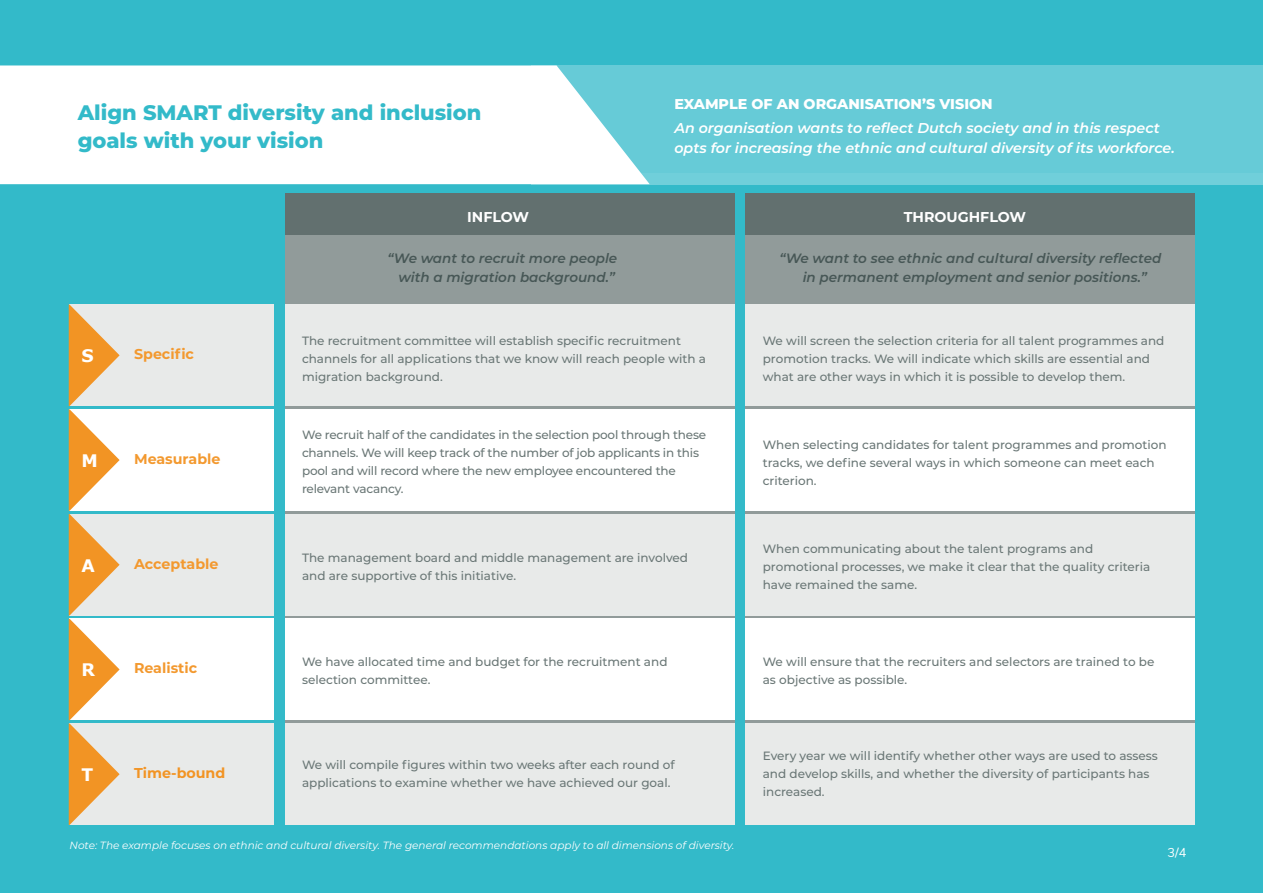
<style>
.page{position:relative;width:1263px;height:893px;background:#33bac9}
.page>*{position:absolute;margin:0;border:0;box-sizing:border-box;transform-origin:0 0}
.t1{font:800 21px/28.5px "Montserrat";color:#33bac9}
.t2{font:700 17.25px "Verdana";color:#fff}
.t3{font:italic 600 14.25px/19.5px "Montserrat";color:#fff}
.t4{font:700 14.25px "Montserrat";color:#f3992f}
.t5{font:800 14.25px "Montserrat";color:#fff}
.t6{font:700 14.25px "Montserrat";color:#fff}
.t7{font:700 14.25px "Montserrat";color:#f29424}
.t8{font:italic 600 13.5px/19.5px "Montserrat";color:#475756;text-align:right}
.t9{font:12.75px "Nunito";color:#fff}
.t10{font:500 12px/18px "Montserrat";color:#6a7776}
.t11{font:italic 10.5px "Montserrat";color:#fff}
</style>
<div class="page">
<div style="left:285px;top:194px;width:449px;height:631px;background:#919b9a"></div>
<div style="left:746px;top:194px;width:449px;height:631px;background:#919b9a"></div>
<div style="left:746px;top:305px;width:449px;height:101px;background:#e8eae9"></div>
<div style="left:285px;top:305px;width:449px;height:101px;background:#e8eae9"></div>
<div style="left:746px;top:723px;width:449px;height:102px;background:#e8eae9"></div>
<div style="left:285px;top:723px;width:449px;height:102px;background:#e8eae9"></div>
<div style="left:746px;top:514px;width:449px;height:101px;background:#e8eae9"></div>
<div style="left:285px;top:514px;width:449px;height:101px;background:#e8eae9"></div>
<div style="left:69px;top:305px;width:204px;height:101px;background:#e8eae9"></div>
<div style="left:69px;top:409px;width:204px;height:102px;background:#fff"></div>
<div style="left:69px;top:514px;width:204px;height:101px;background:#e8eae9"></div>
<div style="left:69px;top:619px;width:204px;height:101px;background:#fff"></div>
<div style="left:69px;top:723px;width:204px;height:102px;background:#e8eae9"></div>
<svg style="left:69px;top:305px;width:51px;height:520px"></svg>
<div style="left:746px;top:619px;width:449px;height:101px;background:#fff"></div>
<div style="left:285px;top:619px;width:449px;height:101px;background:#fff"></div>
<div style="left:746px;top:409px;width:449px;height:102px;background:#fff"></div>
<div style="left:285px;top:409px;width:449px;height:102px;background:#fff"></div>
<div style="left:746px;top:194px;width:449px;height:41px;background:#62706f"></div>
<div style="left:285px;top:194px;width:449px;height:41px;background:#62706f"></div>
<div style="left:531px;top:65px;width:732px;height:119px;background:#70cfda"></div>
<div style="left:531px;top:65px;width:732px;height:107px;background:#66cbd7"></div>
<svg style="left:0;top:65px;width:650px;height:119px;background:#f3fafb"></svg>
<h1 class="t1" style="left:78px;top:97px;width:405px">Align SMART diversity and inclusion goals with your vision</h1>
<p class="t5" style="left:674px;top:94px;width:320px">EXAMPLE OF AN ORGANISATION’S VISION</p>
<p class="t3" style="left:674px;top:118px;width:502px">An organisation wants to reflect Dutch society and in this respect opts for increasing the ethnic and cultural diversity of its workforce.</p>
<p class="t6" style="left:467px;top:207px;width:64px">INFLOW</p>
<p class="t6" style="left:904px;top:207px;width:124px">THROUGHFLOW</p>
<p class="t8" style="left:388px;top:248px;width:231px">“We want to recruit more people with a migration background.”</p>
<p class="t8" style="left:803px;top:248px;width:360px;text-align:left;text-indent:-23px">“We want to see ethnic and cultural diversity reflected in permanent employment and senior positions.”</p>
<h2 class="t2" style="left:81px;top:344px;width:14px">S</h2>
<p class="t4" style="left:134px;top:344px;width:61px">Specific</p>
<p class="t10" style="left:302px;top:331px;width:406px">The recruitment committee will establish specific recruitment channels for all applications that we know will reach people with a migration background.</p>
<p class="t10" style="left:763px;top:331px;width:403px">We will screen the selection criteria for all talent programmes and promotion tracks. We will indicate which skills are essential and what are other ways in which it is possible to develop them.</p>
<h2 class="t2" style="left:81px;top:448px;width:18px">M</h2>
<p class="t4" style="left:134px;top:448px;width:88px">Measurable</p>
<p class="t10" style="left:302px;top:425px;width:406px">We recruit half of the candidates in the selection pool through these channels. We will keep track of the number of job applicants in this pool and will record where the new employee encountered the relevant vacancy.</p>
<p class="t10" style="left:763px;top:435px;width:405px">When selecting candidates for talent programmes and promotion tracks, we define several ways in which someone can meet each criterion.</p>
<h2 class="t2" style="left:81px;top:553px;width:15px">A</h2>
<p class="t4" style="left:134px;top:553px;width:86px">Acceptable</p>
<p class="t10" style="left:302px;top:548px;width:388px">The management board and middle management are involved and are supportive of this initiative.</p>
<p class="t10" style="left:763px;top:539px;width:389px">When communicating about the talent programs and promotional processes, we make it clear that the quality criteria have remained the same.</p>
<h2 class="t2" style="left:81px;top:658px;width:15px">R</h2>
<p class="t4" style="left:134px;top:658px;width:65px">Realistic</p>
<p class="t10" style="left:302px;top:653px;width:367px">We have allocated time and budget for the recruitment and selection committee.</p>
<p class="t10" style="left:763px;top:653px;width:393px">We will ensure that the recruiters and selectors are trained to be as objective as possible.</p>
<h2 class="t2" style="left:81px;top:762px;width:13px">T</h2>
<p class="t7" style="left:134px;top:763px;width:93px">Time-bound</p>
<p class="t10" style="left:302px;top:756px;width:374px">We will compile figures within two weeks after each round of applications to examine whether we have achieved our goal.</p>
<p class="t10" style="left:763px;top:747px;width:397px">Every year we will identify whether other ways are used to assess and develop skills, and whether the diversity of participants has increased.</p>
<p class="t11" style="left:69px;top:838px;width:666px">Note: The example focuses on ethnic and cultural diversity. The general recommendations apply to all dimensions of diversity.</p>
<p class="t9" style="left:1167px;top:843px;width:20px">3/4</p>
</div>
